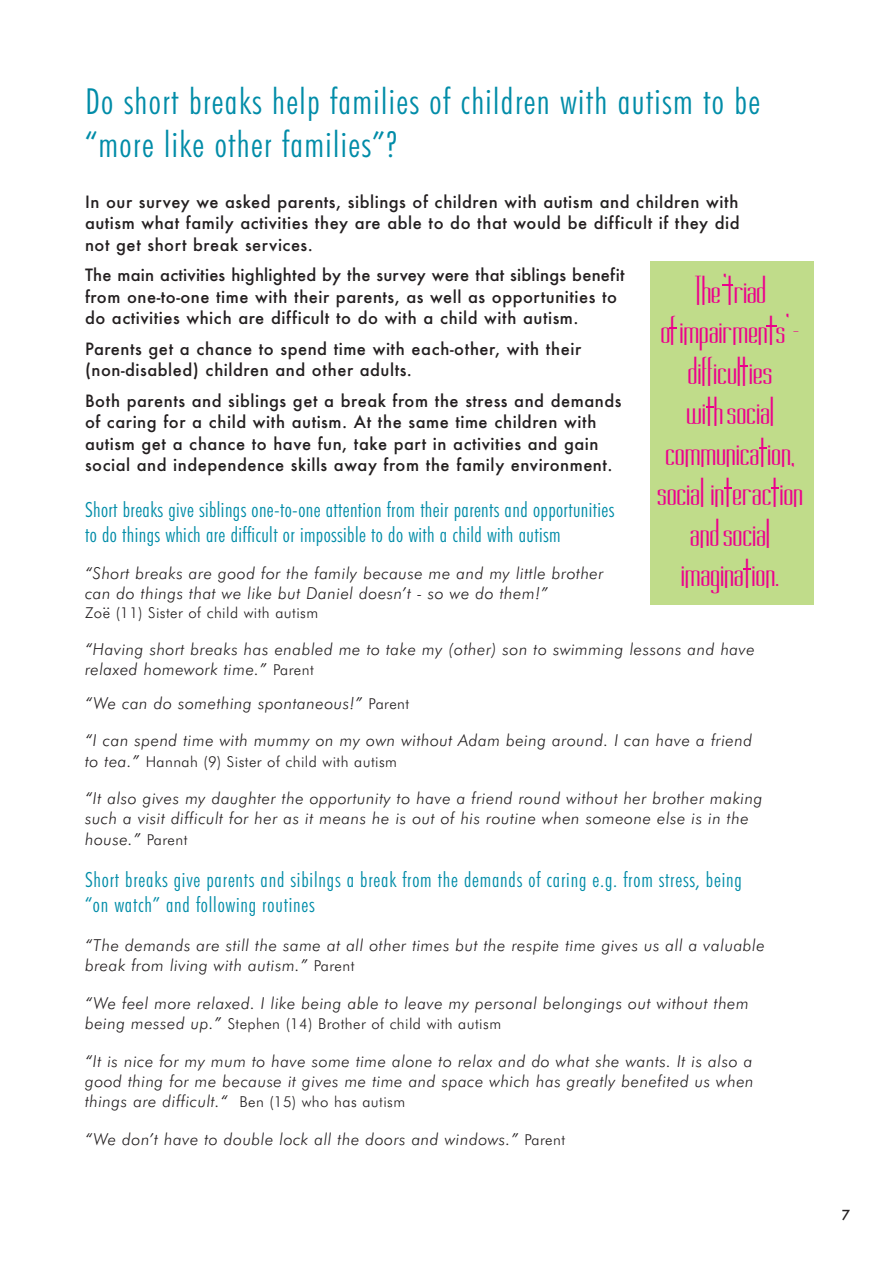
<style>
.page{position:relative;width:893px;height:1263px;background:#fff}
.page>*{position:absolute;margin:0;border:0;box-sizing:border-box;transform-origin:0 0}
.t1{font:39px/40.5px "Long Cool Mother";letter-spacing:.01em;color:#ec008c;text-align:center}
.t2{font:300 condensed 36px/43.2px "Futura BT";letter-spacing:.04em;color:#008ca8}
.t3{font:300 condensed 21px/25.2px "Futura BT";letter-spacing:.02em;color:#008ca8}
.t4{font:300 condensed 21px/25.2px "Futura BT";letter-spacing:.04em;color:#008ca8}
.t5{font:italic 300 16.5px/20.1px "Futura BT";letter-spacing:.03em;color:#231f20}
.t6{font:500 16.5px/21.5px "Futura";letter-spacing:.03em;color:#231f20}
.t7{font:300 15px "Futura BT";letter-spacing:.03em;color:#231f20}
.t8{font:13.5px "Helvetica";color:#231f20}
.t9{font:500 13.5px "Futura";color:#231f20}
.s1{font-style:normal;font-size:15px}
.s2{font-style:italic;font-size:16.5px}
</style>
<div class="page">
<div style="left:650px;top:261px;width:164px;height:344px;background:#c0dc8a"></div>
<svg style="left:723px;top:284px;width:10px;height:2px"></svg>
<svg style="left:766px;top:325px;width:11px;height:2px"></svg>
<svg style="left:670px;top:327px;width:7px;height:2px"></svg>
<svg style="left:741px;top:365px;width:7px;height:2px"></svg>
<svg style="left:706px;top:406px;width:7px;height:2px"></svg>
<svg style="left:725px;top:487px;width:7px;height:2px"></svg>
<svg style="left:771px;top:487px;width:8px;height:2px"></svg>
<svg style="left:743px;top:568px;width:8px;height:2px"></svg>
<h2 class="t2" style="left:85px;top:83px;width:677px">Do short breaks help families of children with autism to be “more like other families”?</h2>
<p class="t6" style="left:85px;top:193px;width:656px;text-align:justify">In our survey we asked parents, siblings of children with autism and children with autism what family activities they are able to do that would be difficult if they did not get short break services.</p>
<p class="t6" style="left:85px;top:266px;width:541px">The main activities highlighted by the survey were that siblings benefit from one-to-one time with their parents, as well as opportunities to do activities which are difficult to do with a child with autism.</p>
<p class="t6" style="left:85px;top:339px;width:498px">Parents get a chance to spend time with each-other, with their (non-disabled) children and other adults.</p>
<p class="t6" style="left:85px;top:391px;width:538px">Both parents and siblings get a break from the stress and demands of caring for a child with autism. At the same time children with autism get a chance to have fun, take part in activities and gain social and independence skills away from the family environment.</p>
<p class="t3" style="left:85px;top:499px;width:531px">Short breaks give siblings one-to-one attention from their parents and opportunities to do things which are difficult or impossible to do with a child with autism</p>
<p class="t5" style="left:85px;top:565px;width:520px">“Short breaks are good for the family because me and my little brother can do things that we like but Daniel doesn’t - so we do them!”</p>
<p class="t7" style="left:85px;top:607px;width:235px">Zoe (11) Sister of child with autism</p>
<p class="t5" style="left:85px;top:641px;width:671px">“Having short breaks has enabled me to take my (other) son to swimming lessons and have relaxed homework time.” <span class="s1">Parent</span></p>
<p class="t5" style="left:85px;top:695px;width:326px">“We can do something spontaneous!” <span class="s1">Parent</span></p>
<p class="t5" style="left:85px;top:732px;width:669px">“I can spend time with mummy on my own without Adam being around. I can have a friend</p>
<p class="t7" style="left:85px;top:756px;width:313px"><span class="s2">to tea.”</span> Hannah (9) Sister of child with autism</p>
<p class="t5" style="left:85px;top:790px;width:679px">“It also gives my daughter the opportunity to have a friend round without her brother making such a visit difficult for her as it means he is out of his routine when someone else is in the house.” <span class="s1">Parent</span></p>
<p class="t4" style="left:85px;top:869px;width:658px">Short breaks give parents and sibilngs a break from the demands of caring e.g. from stress, being “on watch” and following routines</p>
<p class="t5" style="left:85px;top:937px;width:681px">“The demands are still the same at all other times but the respite time gives us all a valuable break from living with autism.” <span class="s1">Parent</span></p>
<p class="t5" style="left:85px;top:995px;width:665px">“We feel more relaxed. I like being able to leave my personal belongings out without them</p>
<p class="t7" style="left:85px;top:1019px;width:418px"><span class="s2">being messed up.”</span> Stephen (14) Brother of child with autism</p>
<p class="t5" style="left:85px;top:1053px;width:670px;text-align:justify">“It is nice for my mum to have some time alone to relax and do what she wants. It is also a good thing for me because it gives me time and space which has greatly benefited us when things are difficult.“ <span class="s1">Ben (15) who has autism</span></p>
<p class="t5" style="left:85px;top:1131px;width:481px">“We don’t have to double lock all the doors and windows.” <span class="s1">Parent</span></p>
<h1 class="t1" style="left:657px;top:273px;width:147px">The 'triad<br>of impairments' - difficulties<br>with social communication, social interaction and social imagination.</h1>
<p class="t8" style="left:103px;top:599px;width:9px">..</p>
<p class="t9" style="left:842px;top:1209px;width:10px">7</p>
</div>
